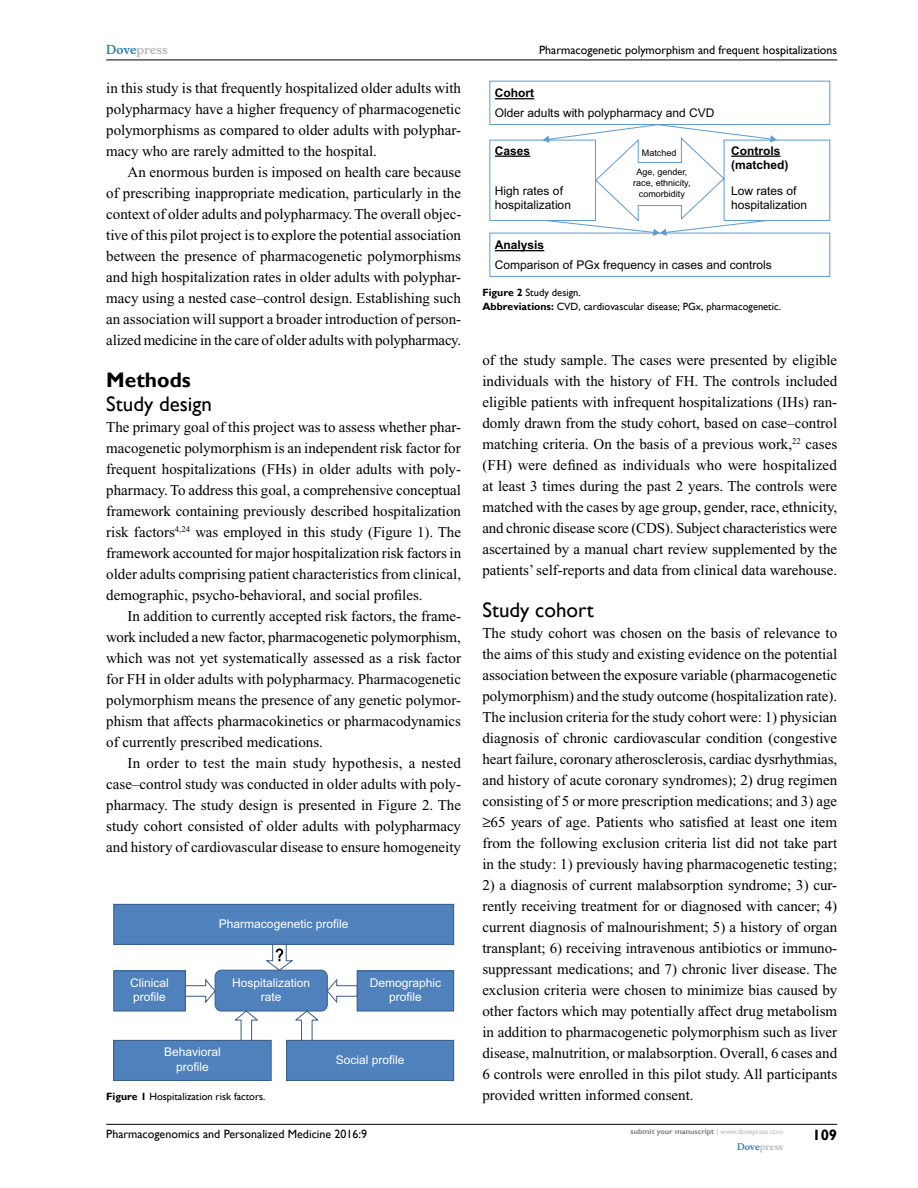
<style>
.page{position:relative;width:918px;height:1188px;background:#fff}
.page>*{position:absolute;margin:0;border:0;box-sizing:border-box;transform-origin:0 0}
.t1{font:21px "Gill Sans";color:#000}
.t2{font:700 21px "Gill Sans";color:#000}
.t3{font:15px/21px "Times New Roman";color:#000;text-align:justify}
.t4{font:700 15px "Gill Sans";color:#000}
.t5{font:12px/14.4px "Arial";color:#000}
.t6{font:12px/14.4px "Arial";color:#fff;text-align:center}
.t7{font:12px "Gill Sans";color:#000}
.t8{font:700 12px/14.4px "Arial";color:#000}
.t9{font:700 12px "Musee";color:#b8babc}
.t10{font:10.5px/13.5px "Gill Sans";color:#000}
.t11{font:9px/19.4px "Arial";color:#000}
.t12{font:700 9px "Musee";color:#b8babc}
.t13{font:700 7.5px "Gill Sans";color:#808285}
.s1{color:#3785ad}
.s2{font-weight:700}
.s3{font-weight:400;color:#b8babc}
</style>
<div class="page">
<hr style="left:106px;top:1124px;width:731px;height:1px;background:#000">
<hr style="left:106px;top:60px;width:731px;height:1px;background:#000">
<div style="left:114px;top:904px;width:340px;height:40px;background:#4f81bd"></div>
<div style="left:113px;top:904px;width:341px;height:41px;border:1px solid #385d8a"></div>
<div style="left:114px;top:971px;width:71px;height:40px;background:#4f81bd"></div>
<div style="left:113px;top:971px;width:73px;height:40px;border:1px solid #385d8a"></div>
<div style="left:114px;top:1040px;width:157px;height:40px;background:#4f81bd"></div>
<div style="left:113px;top:1040px;width:159px;height:41px;border:1px solid #385d8a"></div>
<div style="left:357px;top:971px;width:97px;height:40px;background:#4f81bd"></div>
<div style="left:357px;top:971px;width:97px;height:40px;border:1px solid #385d8a"></div>
<svg style="left:185px;top:978px;width:30px;height:26px"></svg>
<svg style="left:233px;top:1011px;width:26px;height:30px"></svg>
<div style="left:287px;top:1040px;width:167px;height:40px;background:#4f81bd"></div>
<div style="left:286px;top:1040px;width:168px;height:41px;border:1px solid #385d8a"></div>
<svg style="left:294px;top:1011px;width:26px;height:30px"></svg>
<svg style="left:328px;top:978px;width:30px;height:26px"></svg>
<div style="left:215px;top:970px;width:112px;height:41px;background:#4f81bd;border-radius:6px"></div>
<div style="left:215px;top:970px;width:113px;height:41px;border:1px solid #385d8a;border-radius:6px"></div>
<svg style="left:265px;top:944px;width:29px;height:27px"></svg>
<svg style="left:489px;top:81px;width:341px;height:196px"></svg>
<svg style="left:543px;top:136px;width:7px;height:7px"></svg>
<svg style="left:656px;top:124px;width:121px;height:19px"></svg>
<svg style="left:545px;top:220px;width:223px;height:16px"></svg>
<p class="t9" style="left:106px;top:43px;width:63px"><span class="s1">Dove</span>press</p>
<p class="t3" style="left:106px;top:77px;width:356px">in this study is that frequently hospitalized older adults with polypharmacy have a higher frequency of pharmacogenetic polymorphisms as compared to older adults with polyphar&shy;macy who are rarely admitted to the hospital.</p>
<p class="t3" style="left:106px;top:161px;width:357px;text-indent:21px">An enormous burden is imposed on health care because of prescribing inappropriate medication, particularly in the context of older adults and polypharmacy. The overall objec&shy;tive of this pilot project is to explore the potential association between the presence of pharmacogenetic polymorphisms and high hospitalization rates in older adults with polyphar&shy;macy using a nested case–control design. Establishing such an association will support a broader introduction of person&shy;alized medicine in the care of older adults with polypharmacy.</p>
<h1 class="t2" style="left:106px;top:367px;width:86px">Methods</h1>
<h1 class="t1" style="left:106px;top:391px;width:107px">Study design</h1>
<p class="t3" style="left:106px;top:416px;width:356px">The primary goal of this project was to assess whether phar&shy;macogenetic polymorphism is an independent risk factor for frequent hospitalizations (FHs) in older adults with poly&shy;pharmacy. To address this goal, a comprehensive conceptual framework containing previously described hospitalization risk factors<sup>4,24</sup> was employed in this study (Figure 1). The framework accounted for major hospitalization risk factors in older adults comprising patient characteristics from clinical, demographic, psycho-behavioral, and social profiles.</p>
<p class="t3" style="left:106px;top:605px;width:356px;text-indent:21px">In addition to currently accepted risk factors, the frame&shy;work included a new factor, pharmacogenetic polymorphism, which was not yet systematically assessed as a risk factor for FH in older adults with polypharmacy. Pharmacogenetic polymorphism means the presence of any genetic polymor&shy;phism that affects pharmacokinetics or pharmacodynamics of currently prescribed medications.</p>
<p class="t3" style="left:106px;top:752px;width:356px;text-indent:21px">In order to test the main study hypothesis, a nested case–control study was conducted in older adults with poly&shy;pharmacy. The study design is presented in Figure 2. The study cohort consisted of older adults with polypharmacy and history of cardiovascular disease to ensure homogeneity</p>
<p class="t6" style="left:130px;top:975px;width:40px;text-align:left">Clinical profile</p>
<p class="t6" style="left:219px;top:916px;width:131px">Pharmacogenetic profile</p>
<p class="t6" style="left:232px;top:975px;width:80px">Hospitalization rate</p>
<p class="t6" style="left:370px;top:975px;width:73px">Demographic profile</p>
<p class="t6" style="left:164px;top:1045px;width:58px">Behavioral profile</p>
<p class="t6" style="left:336px;top:1052px;width:70px">Social profile</p>
<p class="t10" style="left:106px;top:1090px;width:161px"><span class="s2">Figure 1</span> Hospitalization risk factors.</p>
<p class="t7" style="left:539px;top:43px;width:300px">Pharmacogenetic polymorphism and frequent hospitalizations</p>
<p class="t8" style="left:495px;top:86px;width:41px">Cohort</p>
<p class="t5" style="left:495px;top:105px;width:221px">Older adults with polypharmacy and CVD</p>
<p class="t11" style="left:636px;top:143px;width:53px;text-indent:6px">Matched<br>Age, gender,</p>
<p class="t11" style="left:633px;top:173px;width:59px">race, ethnicity,</p>
<p class="t5" style="left:495px;top:184px;width:70px">High rates of</p>
<p class="t11" style="left:639px;top:184px;width:48px">comorbidity</p>
<p class="t5" style="left:495px;top:198px;width:78px">hospitalization</p>
<p class="t8" style="left:495px;top:144px;width:37px">Cases</p>
<p class="t8" style="left:731px;top:144px;width:59px">Controls (matched)</p>
<p class="t5" style="left:731px;top:184px;width:78px">Low rates of hospitalization</p>
<p class="t8" style="left:495px;top:238px;width:51px">Analysis</p>
<p class="t5" style="left:495px;top:258px;width:278px">Comparison of PGx frequency in cases and controls</p>
<p class="t10" style="left:482px;top:286px;width:300px"><span class="s2">Figure 2</span> Study design.<br><span class="s2">Abbreviations:</span> CVD, cardiovascular disease; PGx, pharmacogenetic.</p>
<p class="t3" style="left:482px;top:349px;width:356px">of the study sample. The cases were presented by eligible individuals with the history of FH. The controls included eligible patients with infrequent hospitalizations (IHs) ran&shy;domly drawn from the study cohort, based on case–control matching criteria. On the basis of a previous work,<sup>22</sup> cases (FH) were defined as individuals who were hospitalized at least 3 times during the past 2 years. The controls were matched with the cases by age group, gender, race, ethnicity, and chronic disease score (CDS). Subject characteristics were ascertained by a manual chart review supplemented by the patients’ self-reports and data from clinical data warehouse.</p>
<h1 class="t1" style="left:482px;top:598px;width:113px">Study cohort</h1>
<p class="t3" style="left:482px;top:622px;width:356px">The study cohort was chosen on the basis of relevance to the aims of this study and existing evidence on the potential association between the exposure variable (pharmacogenetic polymorphism) and the study outcome (hospitalization rate).<br>The inclusion criteria for the study cohort were: 1) physician diagnosis of chronic cardiovascular condition (congestive heart failure, coronary atherosclerosis, cardiac dysrhythmias, and history of acute coronary syndromes); 2) drug regimen consisting of 5 or more prescription medications; and 3) age ≥65 years of age. Patients who satisfied at least one item from the following exclusion criteria list did not take part in the study: 1) previously having pharmacogenetic testing;</p>
<p class="t3" style="left:482px;top:874px;width:356px">2) a diagnosis of current malabsorption syndrome; 3) cur&shy;rently receiving treatment for or diagnosed with cancer; 4) current diagnosis of malnourishment; 5) a history of organ transplant; 6) receiving intravenous antibiotics or immuno&shy;suppressant medications; and 7) chronic liver disease. The exclusion criteria were chosen to minimize bias caused by other factors which may potentially affect drug metabolism in addition to pharmacogenetic polymorphism such as liver disease, malnutrition, or malabsorption. Overall, 6 cases and 6 controls were enrolled in this pilot study. All participants provided written informed consent.</p>
<p class="t7" style="left:106px;top:1127px;width:263px">Pharmacogenomics and Personalized Medicine 2016:9</p>
<p class="t13" style="left:631px;top:1127px;width:154px">submit your manuscript <span class="s3">| www.dovepress.com</span></p>
<p class="t12" style="left:737px;top:1141px;width:48px"><span class="s1">Dove</span>press</p>
<p class="t4" style="left:812px;top:1126px;width:26px">109</p>
</div>
